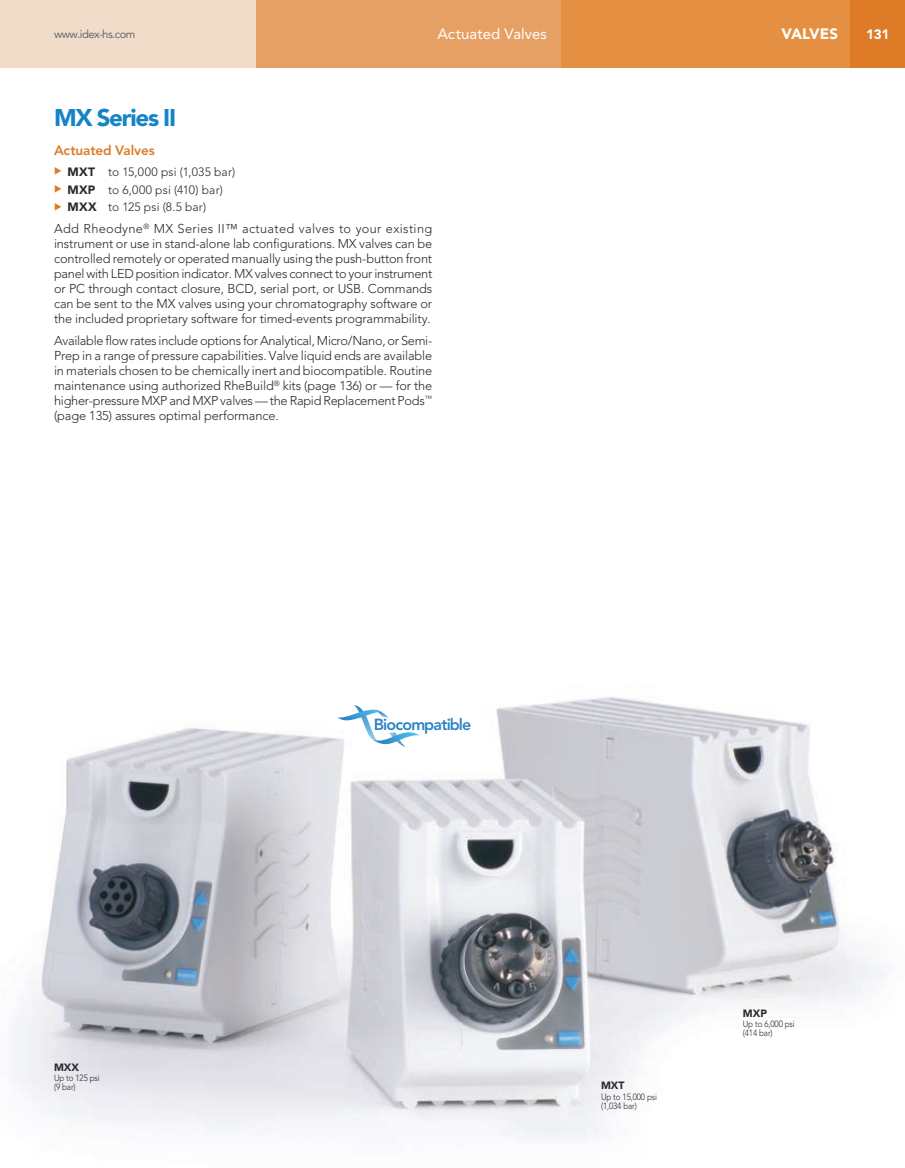
<style>
.page{position:relative;width:905px;height:1168px;background:#fff}
.page>*{position:absolute;margin:0;border:0;box-sizing:border-box;transform-origin:0 0}
.Page_Headline{font:900 24px "Avenir";letter-spacing:-.05em;color:#1584c5}
.t1{font:800 15.9px "Avenir LT Std";letter-spacing:-.06em;color:#2c85c5}
.Chapter_Section_Righ{font:15px "Avenir LT Std";letter-spacing:.005em;color:#fff}
.t2{font:900 15px "Avenir";color:#fff}
.Page_Subheads{font:800 13.5px "Avenir LT Std";letter-spacing:-.005em;color:#dd7b27}
.t3{font:900 13.5px "Avenir";color:#fff}
.TEXT{font:300 12.75px/15px "Avenir LT Std";letter-spacing:-.01em;color:#2d272c;text-align:justify}
.t4{font:300 12px "Avenir LT Std";letter-spacing:.015em;color:#2d272c}
.t5{font:11.25px "Avenir LT Std";letter-spacing:-.05em;color:#64686e}
.Part_CallOut__Bold{font:900 10.5px "Avenir";color:#2d272c}
.Part_CallOut__notes{font:300 9px/9px "Avenir LT Std";letter-spacing:-.015em;color:#2d272c;scale:.9 1}
.s1{font-family:"Avenir";font-weight:900}
</style>
<div class="page">
<div style="left:0;top:0;width:904px;height:68px;background:#f1dcc9"></div>
<div style="left:561px;top:0;width:290px;height:68px;background:#e48f41"></div>
<div style="left:850px;top:0;width:54px;height:68px;background:#dd7b27"></div>
<div style="left:256px;top:0;width:305px;height:68px;background:#e7a063"></div>
<img style="left:16px;top:696px;width:868px;height:441px">
<svg style="left:338px;top:705px;width:82px;height:42px"></svg>
<p class="Chapter_Section_Righ" style="left:437px;top:26px;width:111px">Actuated Valves</p>
<p class="t5" style="left:54px;top:28px;width:83px">www.idex-hs.com</p>
<p class="t2" style="left:781px;top:25px;width:58px">VALVES</p>
<p class="t3" style="left:866px;top:26px;width:25px">131</p>
<p class="Page_Headline" style="left:54px;top:103px;width:124px">MX Series II</p>
<p class="Page_Subheads" style="left:54px;top:142px;width:102px">Actuated Valves</p>
<p class="t4" style="left:68px;top:165px;width:169px"><span class="s1">MXT</span> to 15,000 psi (1,035 bar)</p>
<p class="t4" style="left:68px;top:182px;width:157px"><span class="s1">MXP</span> to 6,000 psi (410) bar)</p>
<p class="t4" style="left:68px;top:200px;width:140px"><span class="s1">MXX</span> to 125 psi (8.5 bar)</p>
<p class="TEXT" style="left:54px;top:221px;width:380px">Add Rheodyne<sup>®</sup> MX Series II™ actuated valves to your existing instrument or use in stand-alone lab configurations. MX valves can be controlled remotely or operated manually using the push-button front panel with LED position indicator. MX valves connect to your instrument or PC through contact closure, BCD, serial port, or USB. Commands can be sent to the MX valves using your chromatography software or the included proprietary software for timed-events programmability.</p>
<p class="TEXT" style="left:54px;top:333px;width:380px">Available flow rates include options for Analytical, Micro/Nano, or Semi-Prep in a range of pressure capabilities. Valve liquid ends are available in materials chosen to be chemically inert and biocompatible. Routine maintenance using authorized RheBuild<sup>®</sup> kits (page 136) or — for the higher-pressure MXP and MXP valves — the Rapid Replacement Pods<sup>™ </sup>(page 135) assures optimal performance.</p>
<p class="Part_CallOut__Bold" style="left:54px;top:1060px;width:27px">MXX</p>
<p class="Part_CallOut__notes" style="left:54px;top:1073px;width:52px">Up to 125 psi (9 bar)</p>
<p class="t1" style="left:374px;top:715px;width:99px">Biocompatible</p>
<p class="Part_CallOut__Bold" style="left:601px;top:1079px;width:25px">MXT</p>
<p class="Part_CallOut__notes" style="left:601px;top:1092px;width:64px">Up to 15,000 psi (1,034 bar)</p>
<p class="Part_CallOut__Bold" style="left:742px;top:1006px;width:26px">MXP</p>
<p class="Part_CallOut__notes" style="left:742px;top:1019px;width:59px">Up to 6,000 psi (414 bar)</p>
</div>
